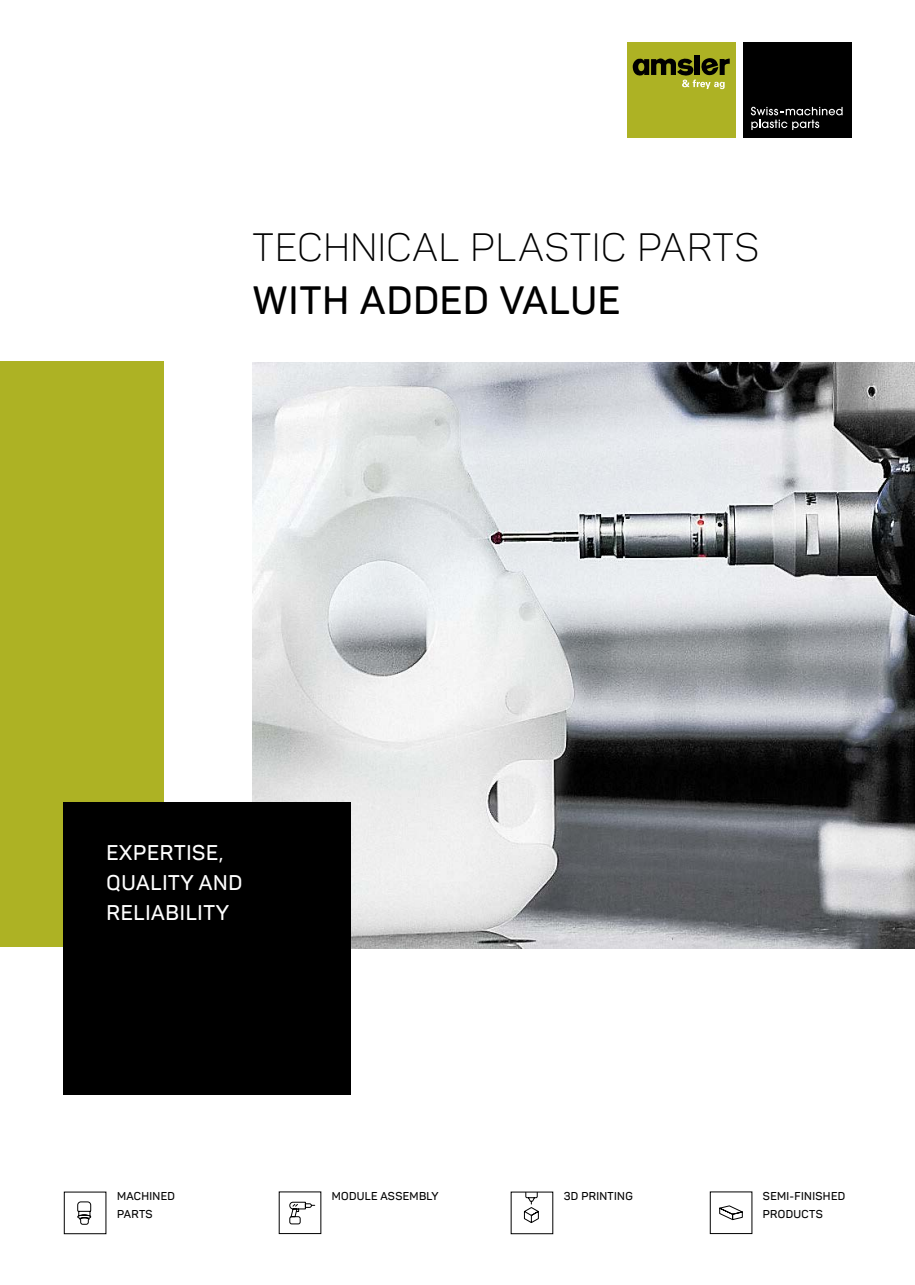
<style>
.page{position:relative;width:915px;height:1285px;background:#fff}
.page>*{position:absolute;margin:0;border:0;box-sizing:border-box;transform-origin:0 0}
.t1{font:300 39px "Panton";letter-spacing:.025em;color:#000}
.t2{font:600 39px "Panton";letter-spacing:.02em;color:#000}
.t3{font:600 21px/30px "Panton";letter-spacing:.035em;color:#fff}
.t4{font:600 11.25px/18px "Panton";letter-spacing:.03em;color:#000}
</style>
<div class="page">
<div style="left:626px;top:43px;width:109px;height:95px;background:#adb224"></div>
<div style="left:742px;top:43px;width:108px;height:95px;background:#000"></div>
<svg style="left:750px;top:107px;width:92px;height:23px"></svg>
<div style="left:694px;top:55px;width:5px;height:20px;background:#000"></div>
<svg style="left:632px;top:57px;width:97px;height:32px"></svg>
<img style="left:252px;top:363px;width:662px;height:585px">
<div style="left:0;top:361px;width:163px;height:585px;background:#adb224"></div>
<svg style="left:77px;top:1201px;width:15px;height:23px"></svg>
<svg style="left:289px;top:1201px;width:26px;height:23px"></svg>
<svg style="left:523px;top:1191px;width:16px;height:32px"></svg>
<svg style="left:719px;top:1205px;width:24px;height:15px"></svg>
<div style="left:64px;top:801px;width:287px;height:293px;background:#000"></div>
<h1 class="t1" style="left:253px;top:224px;width:507px">TECHNICAL PLASTIC PARTS</h1>
<h1 class="t2" style="left:253px;top:276px;width:368px">WITH ADDED VALUE</h1>
<h2 class="t3" style="left:106px;top:837px;width:137px">EXPERTISE,<br>QUALITY AND<br>RELIABILITY</h2>
<p class="t4" style="left:117px;top:1186px;width:59px">MACHINED<br>PARTS</p>
<p class="t4" style="left:332px;top:1186px;width:108px">MODULE ASSEMBLY</p>
<p class="t4" style="left:563px;top:1186px;width:71px">3D PRINTING</p>
<p class="t4" style="left:762px;top:1186px;width:84px">SEMI-FINISHED<br>PRODUCTS</p>
</div>
